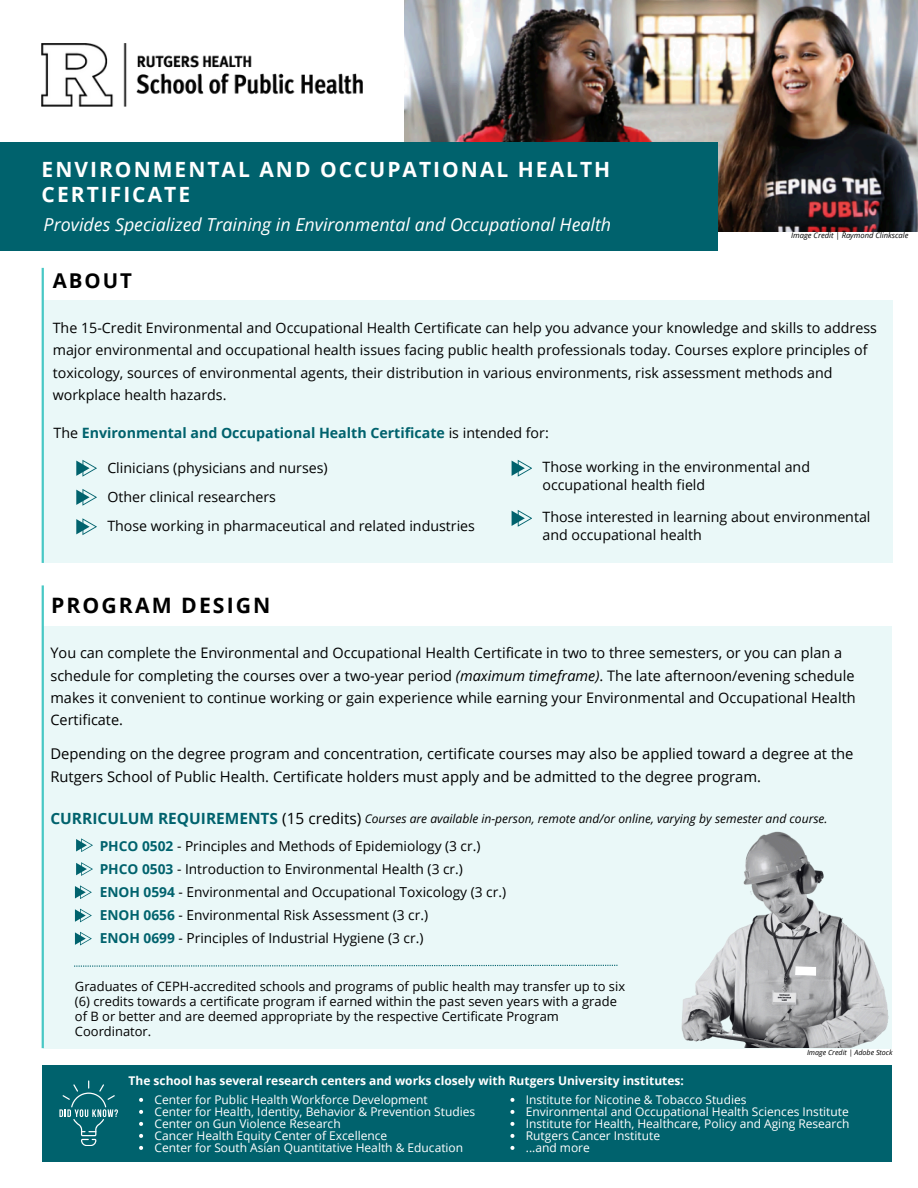
<style>
.page{position:relative;width:918px;height:1188px;background:#fff}
.page>*{position:absolute;margin:0;border:0;box-sizing:border-box;transform-origin:0 0}
.t1{font:700 21.3px "Open Sans";letter-spacing:.095em;color:#000}
.t2{font:700 21px/24.8px "Open Sans";letter-spacing:.095em;color:#fff}
.t3{font:700 20.4px "Open Sans";letter-spacing:.095em;color:#000}
.t4{font:italic 17.85px "Open Sans";color:#fff}
.t5{font:700 15.45px "Open Sans";color:#00626d}
.t6{font:14.7px/23.4px "Open Sans";color:#000}
.t7{font:14.55px/22.2px "Open Sans";color:#000}
.t8{font:14.25px/22.5px "Open Sans";color:#000}
.t9{font:700 14.25px "Open Sans";color:#00626d}
.t10{font:13.8px/23px "Open Sans";color:#000}
.t11{font:12.9px/14.7px "Open Sans";color:#000}
.t12{font:12px "Open Sans";color:#fff}
.t13{font:700 12px "Open Sans";color:#fff}
.t14{font:italic 12px "Open Sans";color:#000}
.t15{font:italic 7.65px "Open Sans";color:#000}
.t16{font:italic 7.2px "Open Sans";color:#000}
.s1{font-weight:400;color:#000}
.s2{font-style:italic}
.s3{font-weight:700;color:#00626d}
</style>
<div class="page">
<img style="left:404px;top:0;width:514px;height:232px">
<div style="left:0;top:142px;width:718px;height:109px;background:#00626d"></div>
<img style="left:42px;top:44px;width:320px;height:63px">
<div style="left:43px;top:300px;width:850px;height:263px;background:#eaf8f8"></div>
<svg style="left:76px;top:460px;width:21px;height:17px"></svg>
<svg style="left:76px;top:489px;width:21px;height:17px"></svg>
<svg style="left:76px;top:518px;width:21px;height:17px"></svg>
<hr style="left:42px;top:585px;width:2px;height:463px;background:#48c8c5">
<div style="left:43px;top:626px;width:849px;height:422px;background:#eaf8f8"></div>
<svg style="left:76px;top:838px;width:17px;height:14px"></svg>
<svg style="left:76px;top:862px;width:17px;height:14px"></svg>
<svg style="left:75px;top:885px;width:17px;height:14px"></svg>
<svg style="left:75px;top:909px;width:17px;height:13px"></svg>
<svg style="left:74px;top:965px;width:451px;height:2px"></svg>
<svg style="left:512px;top:460px;width:20px;height:17px"></svg>
<svg style="left:512px;top:510px;width:20px;height:17px"></svg>
<svg style="left:75px;top:932px;width:17px;height:13px"></svg>
<hr style="left:42px;top:268px;width:2px;height:295px;background:#48c8c5">
<img style="left:525px;top:831px;width:364px;height:217px">
<svg style="left:795px;top:966px;width:21px;height:10px"></svg>
<div style="left:42px;top:1065px;width:850px;height:96px;background:#00626d"></div>
<svg style="left:59px;top:1080px;width:59px;height:66px"></svg>
<svg style="left:510px;top:1098px;width:4px;height:4px"></svg>
<svg style="left:510px;top:1110px;width:4px;height:4px"></svg>
<svg style="left:510px;top:1122px;width:4px;height:4px"></svg>
<svg style="left:510px;top:1134px;width:4px;height:4px"></svg>
<svg style="left:510px;top:1146px;width:4px;height:4px"></svg>
<svg style="left:139px;top:1098px;width:4px;height:4px"></svg>
<svg style="left:139px;top:1110px;width:4px;height:4px"></svg>
<svg style="left:139px;top:1122px;width:4px;height:4px"></svg>
<svg style="left:139px;top:1134px;width:4px;height:4px"></svg>
<svg style="left:139px;top:1146px;width:4px;height:4px"></svg>
<p class="t2" style="left:42px;top:157px;width:570px">ENVIRONMENTAL AND OCCUPATIONAL HEALTH<br>CERTIFICATE</p>
<p class="t4" style="left:44px;top:212px;width:569px">Provides Specialized Training in Environmental and Occupational Health</p>
<h1 class="t3" style="left:53px;top:266px;width:81px">ABOUT</h1>
<h3 class="t8" style="left:53px;top:316px;width:826px">The 15-Credit Environmental and Occupational Health Certificate can help you advance your knowledge and skills to address major environmental and occupational health issues facing public health professionals today. Courses explore principles of toxicology, sources of environmental agents, their distribution in various environments, risk assessment methods and workplace health hazards.</h3>
<p class="t9" style="left:54px;top:423px;width:497px"><span class="s1">The</span> Environmental and Occupational Health Certificate <span class="s1">is intended for:</span></p>
<p class="t8" style="left:107px;top:453px;width:369px;line-height:29.1px">Clinicians (physicians and nurses)<br>Other clinical researchers<br>Those working in pharmaceutical and related industries</p>
<h1 class="t15" style="left:791px;top:230px;width:119px">Image Credit | Raymond Clinkscale</h1>
<h3 class="t8" style="left:543px;top:458px;width:269px;line-height:18px">Those working in the environmental and occupational health field</h3>
<h3 class="t8" style="left:543px;top:507px;width:330px;line-height:18px">Those interested in learning about environmental and occupational health</h3>
<p class="t1" style="left:51px;top:590px;width:221px">PROGRAM DESIGN</p>
<h3 class="t7" style="left:50px;top:642px;width:807px">You can complete the Environmental and Occupational Health Certificate in two to three semesters, or you can plan a schedule for completing the courses over a two-year period <span class="s2">(maximum timeframe)</span>. The late afternoon/evening schedule makes it convenient to continue working or gain experience while earning your Environmental and Occupational Health Certificate.</h3>
<p class="t6" style="left:50px;top:742px;width:805px">Depending on the degree program and concentration, certificate courses may also be applied toward a degree at the<br>Rutgers School of Public Health. Certificate holders must apply and be admitted to the degree program.</p>
<h3 class="t5" style="left:50px;top:807px;width:313px">CURRICULUM REQUIREMENTS <span class="s1">(15 credits)</span></h3>
<p class="t14" style="left:365px;top:811px;width:464px">Courses are available in-person, remote and/or online, varying by semester and course.</p>
<p class="t10" style="left:100px;top:834px;width:408px"><span class="s3">PHCO 0502</span> - Principles and Methods of Epidemiology (3 cr.)<br><span class="s3">PHCO 0503</span> - Introduction to Environmental Health (3 cr.)<br><span class="s3">ENOH 0594</span> - Environmental and Occupational Toxicology (3 cr.)<br><span class="s3">ENOH 0656</span> - Environmental Risk Assessment (3 cr.)<br><span class="s3">ENOH 0699</span> - Principles of Industrial Hygiene (3 cr.)</p>
<h3 class="t11" style="left:75px;top:979px;width:552px">Graduates of CEPH-accredited schools and programs of public health may transfer up to six (6) credits towards a certificate program if earned within the past seven years with a grade of B or better and are deemed appropriate by the respective Certificate Program Coordinator.</h3>
<h3 class="t16" style="left:807px;top:1047px;width:87px">Image Credit | Adobe Stock</h3>
<h3 class="t13" style="left:129px;top:1072px;width:557px">The school has several research centers and works closely with Rutgers University institutes:</h3>
<p class="t12" style="left:526px;top:1091px;width:222px">Institute for Nicotine &amp; Tobacco Studies</p>
<p class="t12" style="left:526px;top:1103px;width:325px">Environmental and Occupational Health Sciences Institute</p>
<p class="t12" style="left:526px;top:1115px;width:325px">Institute for Health, Healthcare, Policy and Aging Research</p>
<p class="t12" style="left:526px;top:1127px;width:136px">Rutgers Cancer Institute</p>
<p class="t12" style="left:526px;top:1139px;width:66px">...and more</p>
<h4 class="t12" style="left:154px;top:1091px;width:275px">Center for Public Health Workforce Development</h4>
<h4 class="t12" style="left:154px;top:1103px;width:322px">Center for Health, Identity, Behavior &amp; Prevention Studies</h4>
<h6 class="t12" style="left:154px;top:1115px;width:188px">Center on Gun Violence Research</h6>
<p class="t12" style="left:154px;top:1127px;width:234px">Cancer Health Equity Center of Excellence</p>
<p class="t12" style="left:154px;top:1139px;width:310px">Center for South Asian Quantitative Health &amp; Education</p>
</div>
